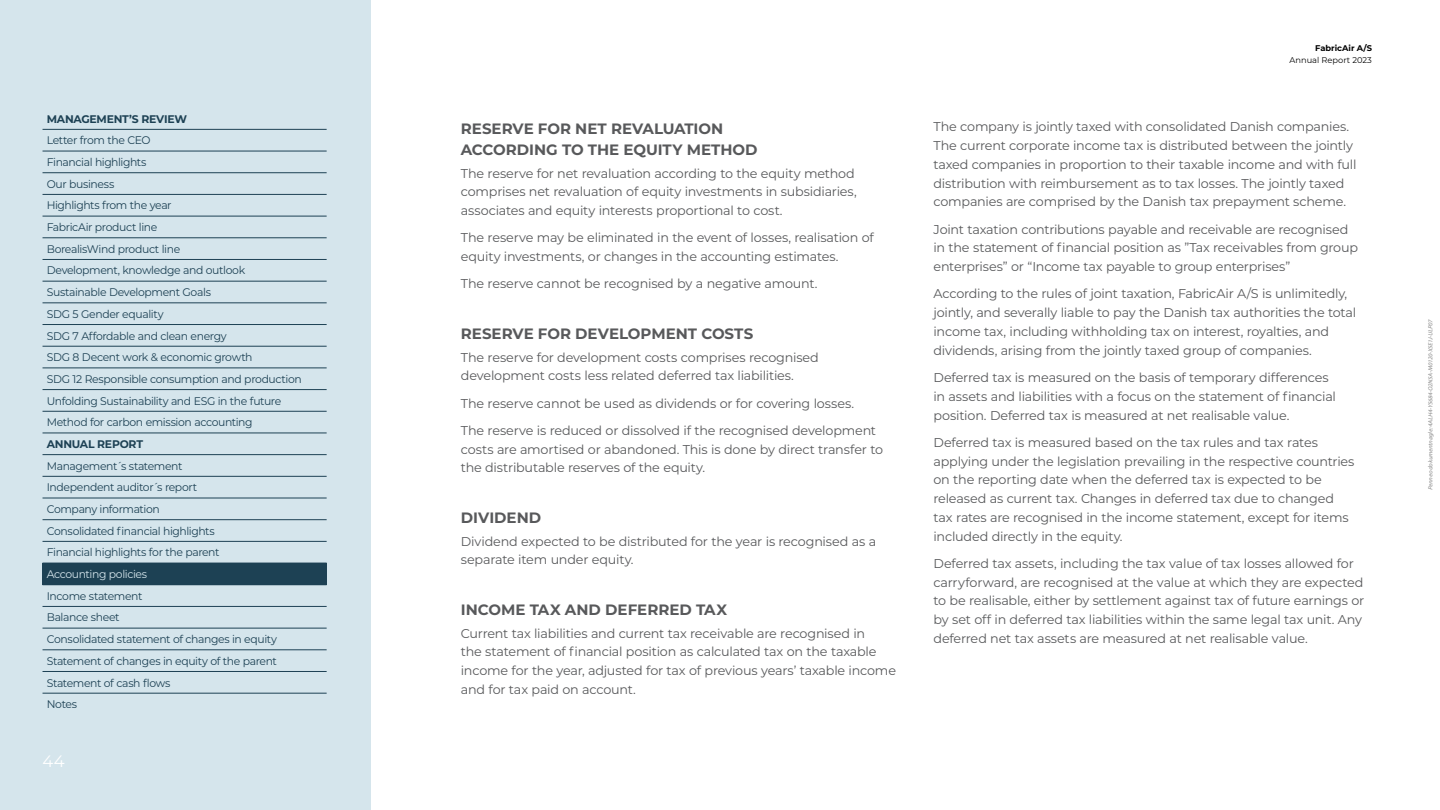
<style>
.page{position:relative;width:1440px;height:810px;background:#fff}
.page>*{position:absolute;margin:0;border:0;box-sizing:border-box;transform-origin:0 0}
.t1{font:16.5px "Montserrat";color:#fff}
.t2{font:700 15px/21px "Montserrat";color:#58595b}
.t3{font:12.75px/18.8px "Montserrat";letter-spacing:-.015em;color:#58595b}
.t4{font:11.02px/21.7px "Montserrat";letter-spacing:-.035em;color:#1d4154}
.t5{font:700 11.02px "Montserrat";letter-spacing:-.02em;color:#1d4154}
.t6{font:11.02px "Montserrat";letter-spacing:-.035em;color:#d5e5ec}
.t7{font:8.32px "Montserrat";color:#000}
.t8{font:700 8.32px "Montserrat";color:#000}
.t9{font:italic 6px "Myriad Pro";color:#888}
</style>
<div class="page">
<div style="left:0;top:0;width:370px;height:810px;background:#d5e5ec"></div>
<div style="left:43px;top:563px;width:284px;height:22px;background:#1d4154"></div>
<hr style="left:43px;top:129px;width:284px;height:1px;background:#1d4154">
<hr style="left:43px;top:151px;width:284px;height:1px;background:#1d4154">
<hr style="left:43px;top:172px;width:284px;height:1px;background:#1d4154">
<hr style="left:43px;top:194px;width:284px;height:1px;background:#1d4154">
<hr style="left:43px;top:216px;width:284px;height:1px;background:#1d4154">
<hr style="left:43px;top:237px;width:284px;height:1px;background:#1d4154">
<hr style="left:43px;top:259px;width:284px;height:1px;background:#1d4154">
<hr style="left:43px;top:281px;width:284px;height:1px;background:#1d4154">
<hr style="left:43px;top:302px;width:284px;height:1px;background:#1d4154">
<hr style="left:43px;top:324px;width:284px;height:1px;background:#1d4154">
<hr style="left:43px;top:346px;width:284px;height:1px;background:#1d4154">
<hr style="left:43px;top:368px;width:284px;height:1px;background:#1d4154">
<hr style="left:43px;top:389px;width:284px;height:1px;background:#1d4154">
<hr style="left:43px;top:411px;width:284px;height:1px;background:#1d4154">
<hr style="left:43px;top:433px;width:284px;height:1px;background:#1d4154">
<hr style="left:43px;top:454px;width:284px;height:1px;background:#1d4154">
<hr style="left:43px;top:476px;width:284px;height:1px;background:#1d4154">
<hr style="left:43px;top:498px;width:284px;height:1px;background:#1d4154">
<hr style="left:43px;top:519px;width:284px;height:1px;background:#1d4154">
<hr style="left:43px;top:541px;width:284px;height:1px;background:#1d4154">
<hr style="left:43px;top:606px;width:284px;height:1px;background:#1d4154">
<hr style="left:43px;top:628px;width:284px;height:1px;background:#1d4154">
<hr style="left:43px;top:649px;width:284px;height:1px;background:#1d4154">
<hr style="left:43px;top:671px;width:284px;height:1px;background:#1d4154">
<hr style="left:43px;top:693px;width:284px;height:1px;background:#1d4154">
<p class="t5" style="left:47px;top:113px;width:142px">MANAGEMENT’S REVIEW</p>
<p class="t4" style="left:47px;top:130px;width:257px">Letter from the CEO<br>Financial highlights<br>Our business<br>Highlights from the year<br>FabricAir product line<br>BorealisWind product line<br>Development, knowledge and outlook<br>Sustainable Development Goals<br>SDG 5 Gender equality<br>SDG 7 Affordable and clean energy<br>SDG 8 Decent work &amp; economic growth<br>SDG 12 Responsible consumption and production<br>Unfolding Sustainability and ESG in the future<br>Method for carbon emission accounting</p>
<p class="t5" style="left:47px;top:439px;width:98px">ANNUAL REPORT</p>
<p class="t4" style="left:47px;top:455px;width:174px">Management´s statement<br>Independent auditor´s report<br>Company information<br>Consolidated financial highlights<br>Financial highlights for the parent</p>
<p class="t6" style="left:47px;top:569px;width:102px">Accounting policies</p>
<p class="t4" style="left:47px;top:585px;width:232px">Income statement<br>Balance sheet<br>Consolidated statement of changes in equity<br>Statement of changes in equity of the parent<br>Statement of cash flows<br>Notes</p>
<p class="t1" style="left:43px;top:754px;width:24px">44</p>
<p class="t2" style="left:461px;top:118px;width:298px">RESERVE FOR NET REVALUATION<br>ACCORDING TO THE EQUITY METHOD</p>
<p class="t3" style="left:461px;top:164px;width:397px">The reserve for net revaluation according to the equity method comprises net revaluation of equity investments in subsidiaries, associates and equity interests proportional to cost.</p>
<p class="t3" style="left:461px;top:229px;width:414px">The reserve may be eliminated in the event of losses, realisation of equity investments, or changes in the accounting estimates.</p>
<p class="t3" style="left:461px;top:275px;width:358px">The reserve cannot be recognised by a negative amount.</p>
<p class="t2" style="left:461px;top:323px;width:294px">RESERVE FOR DEVELOPMENT COSTS</p>
<p class="t3" style="left:461px;top:348px;width:360px">The reserve for development costs comprises recognised development costs less related deferred tax liabilities.</p>
<p class="t3" style="left:461px;top:390px;width:417px;line-height:27.2px">The reserve cannot be used as dividends or for covering losses.<br>The reserve is reduced or dissolved if the recognised development</p>
<p class="t3" style="left:461px;top:440px;width:424px">costs are amortised or abandoned. This is done by direct transfer to the distributable reserves of the equity.</p>
<p class="t2" style="left:461px;top:507px;width:82px">DIVIDEND</p>
<p class="t3" style="left:461px;top:532px;width:417px">Dividend expected to be distributed for the year is recognised as a separate item under equity.</p>
<p class="t2" style="left:461px;top:599px;width:268px">INCOME TAX AND DEFERRED TAX</p>
<p class="t3" style="left:461px;top:624px;width:437px">Current tax liabilities and current tax receivable are recognised in<br>the statement of financial position as calculated tax on the taxable income for the year, adjusted for tax of previous years’ taxable income and for tax paid on account.</p>
<p class="t8" style="left:1315px;top:44px;width:58px">FabricAir A/S</p>
<p class="t7" style="left:1290px;top:57px;width:84px">Annual Report 2023</p>
<p class="t3" style="left:934px;top:118px;width:424px">The company is jointly taxed with consolidated Danish companies.<br>The current corporate income tax is distributed between the jointly taxed companies in proportion to their taxable income and with full distribution with reimbursement as to tax losses. The jointly taxed companies are comprised by the Danish tax prepayment scheme.</p>
<p class="t3" style="left:934px;top:220px;width:426px">Joint taxation contributions payable and receivable are recognised in the statement of financial position as ”Tax receivables from group enterprises” or “Income tax payable to group enterprises”</p>
<p class="t3" style="left:934px;top:285px;width:424px">According to the rules of joint taxation, FabricAir A/S is unlimitedly, jointly, and severally liable to pay the Danish tax authorities the total income tax, including withholding tax on interest, royalties, and dividends, arising from the jointly taxed group of companies.</p>
<p class="t3" style="left:934px;top:369px;width:404px">Deferred tax is measured on the basis of temporary differences in assets and liabilities with a focus on the statement of financial position. Deferred tax is measured at net realisable value.</p>
<p class="t3" style="left:934px;top:433px;width:423px">Deferred tax is measured based on the tax rules and tax rates applying under the legislation prevailing in the respective countries on the reporting date when the deferred tax is expected to be released as current tax. Changes in deferred tax due to changed tax rates are recognised in the income statement, except for items included directly in the equity.</p>
<p class="t3" style="left:934px;top:554px;width:432px">Deferred tax assets, including the tax value of tax losses allowed for carryforward, are recognised at the value at which they are expected to be realisable, either by settlement against tax of future earnings or by set off in deferred tax liabilities within the same legal tax unit. Any deferred net tax assets are measured at net realisable value.</p>
<p class="t9" style="left:1428px;top:490px;width:173px;rotate:-90deg">Penneo dokumentnøgle:4ALH4-Y5684-O2N5A-M0120-X5E1J-ULP07</p>
</div>
